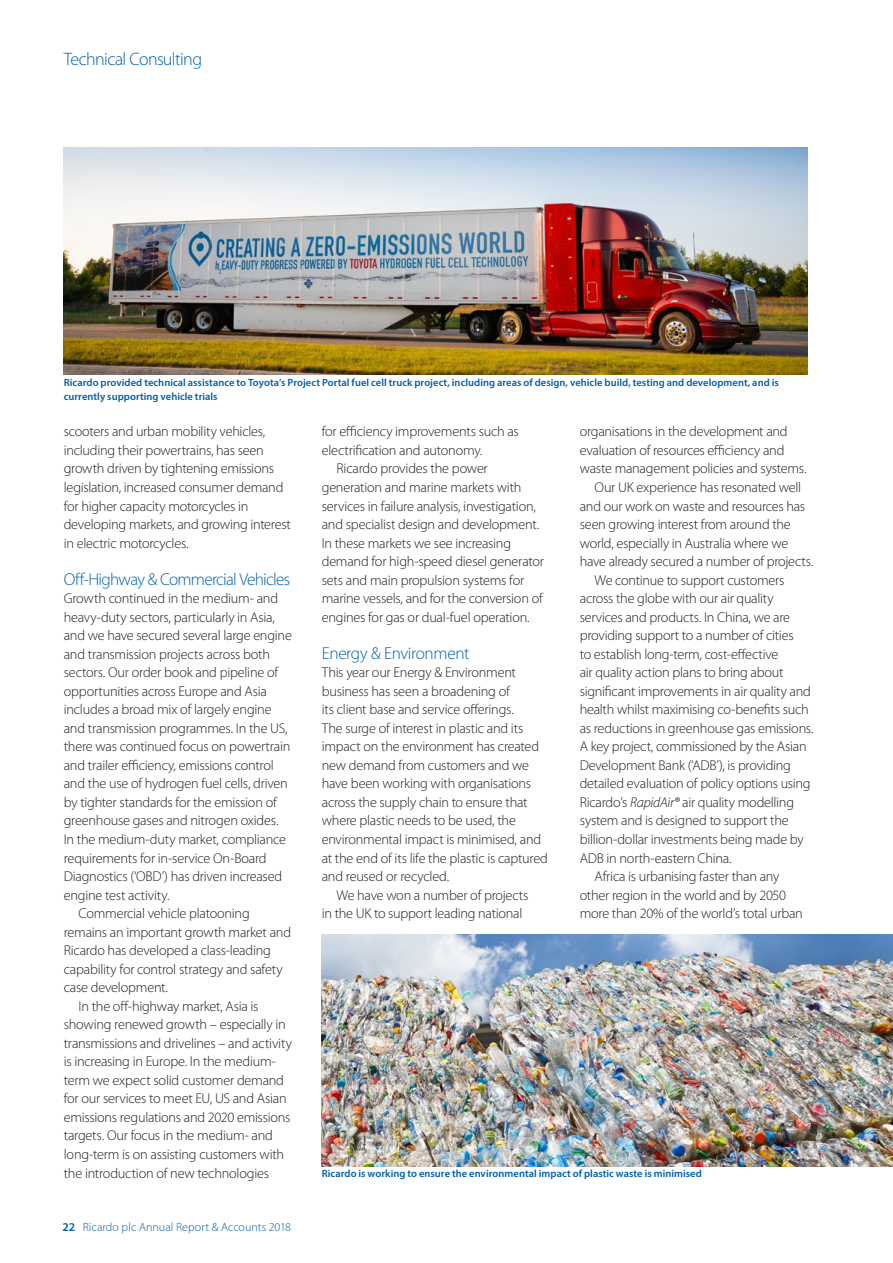
<style>
.page{position:relative;width:893px;height:1263px;background:#fff}
.page>*{position:absolute;margin:0;border:0;box-sizing:border-box;transform-origin:0 0}
.t1{font:300 18px "Myriad Pro";letter-spacing:-.035em;color:#005faa}
.t2{font:300 17.25px "Myriad Pro";letter-spacing:-.035em;color:#005faa}
.t3{font:300 14.25px/18.6px "Myriad Pro";letter-spacing:-.02em;color:#1d1d1b}
.t4{font:300 12px "Myriad Pro";letter-spacing:.005em;color:#005faa}
.t5{font:600 10.5px/13.5px "Myriad Pro";letter-spacing:.005em;color:#005faa}
.s1{font-weight:600}
.s2{font-style:italic}
</style>
<div class="page">
<img style="left:322px;top:934px;width:571px;height:232px">
<img style="left:64px;top:148px;width:744px;height:226px">
<p class="t1" style="left:64px;top:48px;width:140px">Technical Consulting</p>
<p class="t5" style="left:64px;top:376px;width:717px">Ricardo provided technical assistance to Toyota’s Project Portal fuel cell truck project, including areas of design, vehicle build, testing and development, and is currently supporting vehicle trials</p>
<p class="t3" style="left:64px;top:422px;width:229px">scooters and urban mobility vehicles, including their powertrains, has seen growth driven by tightening emissions legislation, increased consumer demand for higher capacity motorcycles in developing markets, and growing interest in electric motorcycles.</p>
<p class="t2" style="left:64px;top:568px;width:228px">Off-Highway &amp; Commercial Vehicles</p>
<p class="t3" style="left:64px;top:589px;width:216px">Growth continued in the medium- and</p>
<p class="t3" style="left:64px;top:607px;width:213px">heavy-duty sectors, particularly in Asia,</p>
<p class="t3" style="left:64px;top:626px;width:230px">and we have secured several large engine</p>
<p class="t3" style="left:64px;top:644px;width:208px">and transmission projects across both</p>
<p class="t3" style="left:64px;top:663px;width:216px">sectors. Our order book and pipeline of</p>
<p class="t3" style="left:64px;top:682px;width:205px">opportunities across Europe and Asia</p>
<p class="t3" style="left:64px;top:700px;width:209px">includes a broad mix of largely engine</p>
<p class="t3" style="left:64px;top:719px;width:225px">and transmission programmes. In the US,</p>
<p class="t3" style="left:64px;top:737px;width:228px">there was continued focus on powertrain</p>
<p class="t3" style="left:64px;top:756px;width:212px">and trailer efficiency, emissions control</p>
<p class="t3" style="left:64px;top:774px;width:226px">and the use of hydrogen fuel cells, driven</p>
<p class="t3" style="left:64px;top:793px;width:215px">by tighter standards for the emission of</p>
<p class="t3" style="left:64px;top:811px;width:216px">greenhouse gases and nitrogen oxides.</p>
<p class="t3" style="left:64px;top:830px;width:224px">In the medium-duty market, compliance</p>
<p class="t3" style="left:64px;top:848px;width:204px">requirements for in-service On-Board</p>
<p class="t3" style="left:64px;top:867px;width:220px">Diagnostics (‘OBD’) has driven increased</p>
<p class="t3" style="left:64px;top:885px;width:107px">engine test activity.</p>
<p class="t3" style="left:79px;top:904px;width:173px">Commercial vehicle platooning</p>
<p class="t3" style="left:64px;top:922px;width:229px">remains an important growth market and</p>
<p class="t3" style="left:64px;top:941px;width:209px">Ricardo has developed a class-leading</p>
<p class="t3" style="left:64px;top:959px;width:220px">capability for control strategy and safety</p>
<p class="t3" style="left:64px;top:978px;width:106px">case development.</p>
<p class="t3" style="left:79px;top:996px;width:181px">In the off-highway market, Asia is</p>
<p class="t3" style="left:64px;top:1015px;width:223px">showing renewed growth – especially in</p>
<p class="t3" style="left:64px;top:1033px;width:230px">transmissions and drivelines – and activity</p>
<p class="t3" style="left:64px;top:1052px;width:214px">is increasing in Europe. In the medium-</p>
<p class="t3" style="left:64px;top:1071px;width:222px">term we expect solid customer demand</p>
<p class="t3" style="left:64px;top:1089px;width:224px">for our services to meet EU, US and Asian</p>
<p class="t3" style="left:64px;top:1108px;width:228px">emissions regulations and 2020 emissions</p>
<p class="t3" style="left:64px;top:1126px;width:211px">targets. Our focus in the medium- and</p>
<p class="t3" style="left:64px;top:1145px;width:222px">long-term is on assisting customers with</p>
<p class="t3" style="left:64px;top:1163px;width:207px">the introduction of new technologies</p>
<p class="t4" style="left:62px;top:1219px;width:230px"><span class="s1">22</span> Ricardo plc Annual Report &amp; Accounts 2018</p>
<p class="t3" style="left:322px;top:422px;width:199px">for efficiency improvements such as</p>
<p class="t3" style="left:322px;top:441px;width:162px">electrification and autonomy.</p>
<p class="t3" style="left:337px;top:459px;width:153px">Ricardo provides the power</p>
<p class="t3" style="left:322px;top:478px;width:201px">generation and marine markets with</p>
<p class="t3" style="left:322px;top:496px;width:216px">services in failure analysis, investigation,</p>
<p class="t3" style="left:322px;top:515px;width:219px">and specialist design and development.</p>
<p class="t3" style="left:322px;top:533px;width:191px">In these markets we see increasing</p>
<p class="t3" style="left:322px;top:552px;width:224px">demand for high-speed diesel generator</p>
<p class="t3" style="left:322px;top:570px;width:204px">sets and main propulsion systems for</p>
<p class="t3" style="left:322px;top:589px;width:223px">marine vessels, and for the conversion of</p>
<p class="t3" style="left:322px;top:607px;width:209px">engines for gas or dual-fuel operation.</p>
<p class="t2" style="left:322px;top:643px;width:149px">Energy &amp; Environment</p>
<p class="t3" style="left:322px;top:663px;width:228px">This year our Energy &amp; Environment business has seen a broadening of<br>its client base and service offerings.<br>The surge of interest in plastic and its impact on the environment has created new demand from customers and we have been working with organisations across the supply chain to ensure that where plastic needs to be used, the environmental impact is minimised, and at the end of its life the plastic is captured and reused or recycled.</p>
<p class="t3" style="left:322px;top:885px;width:208px;text-indent:15px">We have won a number of projects in the UK to support leading national</p>
<p class="t3" style="left:580px;top:422px;width:209px">organisations in the development and</p>
<p class="t3" style="left:580px;top:441px;width:206px">evaluation of resources efficiency and</p>
<p class="t3" style="left:580px;top:459px;width:228px">waste management policies and systems.</p>
<p class="t3" style="left:595px;top:478px;width:208px">Our UK experience has resonated well</p>
<p class="t3" style="left:580px;top:496px;width:227px">and our work on waste and resources has</p>
<p class="t3" style="left:580px;top:515px;width:213px">seen growing interest from around the</p>
<p class="t3" style="left:580px;top:533px;width:210px">world, especially in Australia where we</p>
<p class="t3" style="left:580px;top:552px;width:235px">have already secured a number of projects.</p>
<p class="t3" style="left:595px;top:570px;width:191px">We continue to support customers</p>
<p class="t3" style="left:580px;top:589px;width:196px">across the globe with our air quality</p>
<p class="t3" style="left:580px;top:607px;width:212px">services and products. In China, we are</p>
<p class="t3" style="left:580px;top:626px;width:215px">providing support to a number of cities</p>
<p class="t3" style="left:580px;top:644px;width:200px">to establish long-term, cost-effective</p>
<p class="t3" style="left:580px;top:663px;width:205px">air quality action plans to bring about</p>
<p class="t3" style="left:580px;top:682px;width:233px">significant improvements in air quality and</p>
<p class="t3" style="left:580px;top:700px;width:231px">health whilst maximising co-benefits such</p>
<p class="t3" style="left:580px;top:719px;width:235px">as reductions in greenhouse gas emissions.</p>
<p class="t3" style="left:580px;top:737px;width:228px">A key project, commissioned by the Asian</p>
<p class="t3" style="left:580px;top:756px;width:213px">Development Bank (‘ADB’), is providing</p>
<p class="t3" style="left:580px;top:774px;width:232px">detailed evaluation of policy options using</p>
<p class="t3" style="left:580px;top:793px;width:216px">Ricardo’s <span class="s2">RapidAir®</span> air quality modelling</p>
<p class="t3" style="left:580px;top:811px;width:211px">system and is designed to support the</p>
<p class="t3" style="left:580px;top:830px;width:225px">billion-dollar investments being made by</p>
<p class="t3" style="left:580px;top:848px;width:153px">ADB in north-eastern China.</p>
<p class="t3" style="left:595px;top:867px;width:186px">Africa is urbanising faster than any</p>
<p class="t3" style="left:580px;top:885px;width:208px">other region in the world and by 2050</p>
<p class="t3" style="left:580px;top:904px;width:225px">more than 20% of the world’s total urban</p>
<p class="t5" style="left:322px;top:1166px;width:382px">Ricardo is working to ensure the environmental impact of plastic waste is minimised</p>
</div>
